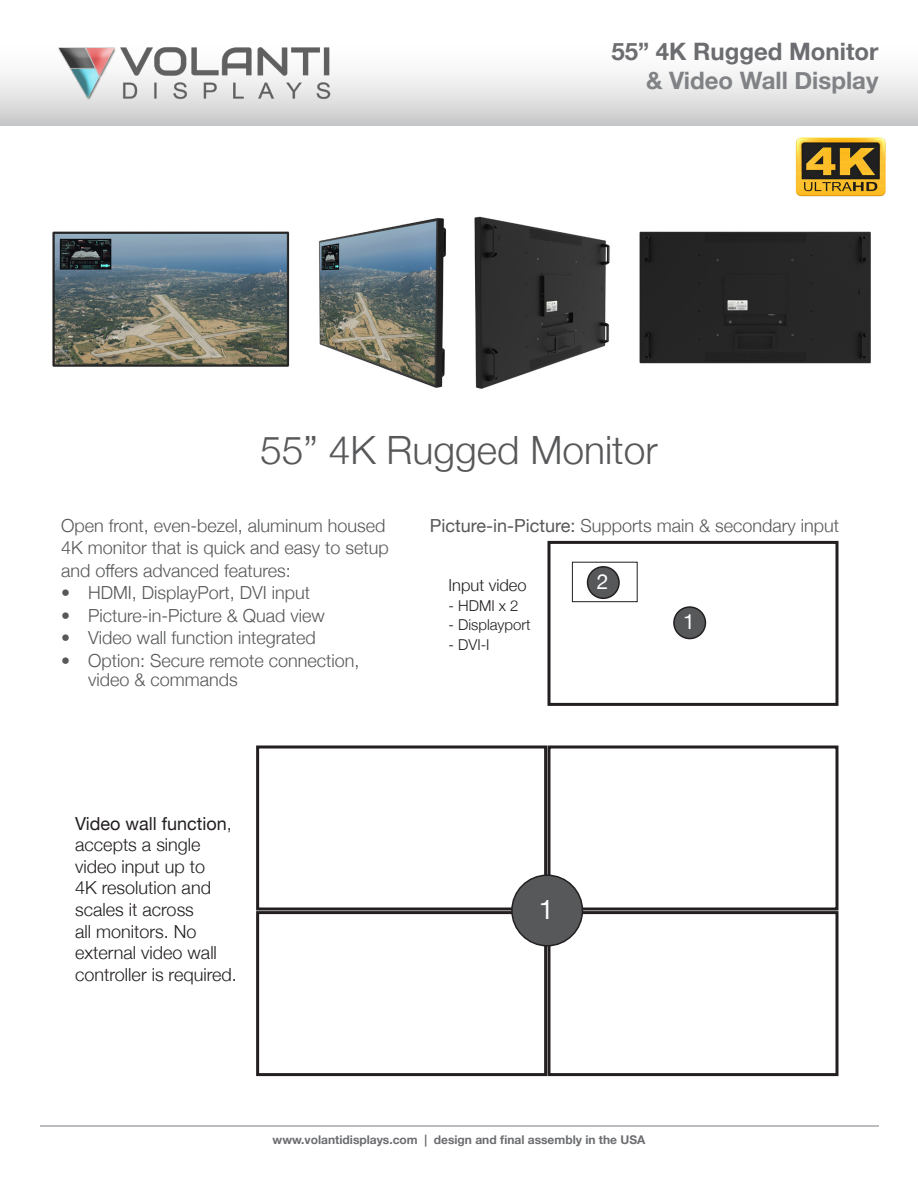
<style>
.page{position:relative;width:918px;height:1188px;background:#fff}
.page>*{position:absolute;margin:0;border:0;box-sizing:border-box;transform-origin:0 0}
.t1{font:300 39px "Helvetica Neue";color:#57585a}
.t2{font:27px "Helvetica Neue";color:#fff}
.t3{font:700 24px "Helvetica Neue";color:#6c6d70}
.t4{font:700 24px "Helvetica Neue";color:#808285}
.t5{font:21px "Helvetica Neue";color:#fff}
.t6{font:300 18px/22.5px "Helvetica Neue";color:#57585a}
.t7{font:300 18px/21.6px "Helvetica Neue";color:#231f20}
.t8{font:300 16.5px "Helvetica Neue";color:#231f20}
.t9{font:300 15px "Helvetica Neue";color:#231f20}
.t10{font:700 12px "Helvetica Neue";color:#6c6d70}
.s1{font-weight:400}
</style>
<div class="page">
<svg style="left:0;top:74px;width:918px;height:52px;background:#dcdddd"></svg>
<img style="left:43px;top:47px;width:321px;height:64px">
<hr style="left:40px;top:1125px;width:838px;height:1px;background:#bcbdc0">
<div style="left:548px;top:541px;width:290px;height:165px;border:3px solid #231f20"></div>
<div style="left:572px;top:562px;width:66px;height:40px;border:1px solid #231f20"></div>
<div style="left:674px;top:607px;width:31px;height:32px;background:#57585a;border-radius:50%"></div>
<div style="left:673px;top:606px;width:33px;height:33px;border:2px solid #231f20;border-radius:50%"></div>
<div style="left:588px;top:567px;width:31px;height:31px;background:#57585a;border-radius:50%"></div>
<div style="left:587px;top:566px;width:33px;height:33px;border:2px solid #231f20;border-radius:50%"></div>
<div style="left:548px;top:746px;width:290px;height:164px;border:3px solid #231f20"></div>
<div style="left:548px;top:911px;width:290px;height:165px;border:3px solid #231f20"></div>
<div style="left:256px;top:746px;width:291px;height:164px;border:3px solid #231f20"></div>
<div style="left:256px;top:911px;width:291px;height:165px;border:3px solid #231f20"></div>
<div style="left:512px;top:875px;width:70px;height:71px;background:#57585a;border-radius:50%"></div>
<div style="left:511px;top:874px;width:72px;height:72px;border:2px solid #231f20;border-radius:50%"></div>
<img style="left:52px;top:231px;width:238px;height:136px">
<div style="left:639px;top:231px;width:232px;height:133px;background:#262626"></div>
<img style="left:474px;top:216px;width:136px;height:173px">
<img style="left:318px;top:218px;width:129px;height:170px">
<img style="left:795px;top:137px;width:91px;height:60px">
<p class="t3" style="left:611px;top:33px;width:269px">55” 4K Rugged Monitor</p>
<p class="t4" style="left:646px;top:62px;width:234px">&amp; Video Wall Display</p>
<p class="t1" style="left:260px;top:419px;width:399px">55” 4K Rugged Monitor</p>
<p class="t6" style="left:61px;top:513px;width:329px">Open front, even-bezel, aluminum housed<br>4K monitor that is quick and easy to setup and offers advanced features:</p>
<p class="t6" style="left:61px;top:580px;width:251px">• HDMI, DisplayPort, DVI input</p>
<p class="t6" style="left:61px;top:603px;width:265px">• Picture-in-Picture &amp; Quad view</p>
<p class="t6" style="left:61px;top:625px;width:256px">• Video wall function integrated</p>
<p class="t6" style="left:88px;top:649px;width:273px;line-height:19.5px;text-indent:-27px">• Option: Secure remote connection, video &amp; commands</p>
<p class="t6" style="left:430px;top:513px;width:411px"><span class="s1">Picture-in-Picture:</span> Supports main &amp; secondary input</p>
<p class="t8" style="left:448px;top:572px;width:80px">Input video</p>
<p class="t5" style="left:597px;top:566px;width:13px">2</p>
<p class="t9" style="left:448px;top:593px;width:72px">- HDMI x 2</p>
<p class="t9" style="left:448px;top:613px;width:84px">- Displayport</p>
<p class="t9" style="left:448px;top:632px;width:43px">- DVI-I</p>
<p class="t5" style="left:683px;top:607px;width:13px">1</p>
<p class="t7" style="left:75px;top:811px;width:163px"><span class="s1">Video wall function</span>, accepts a single video input up to<br>4K resolution and scales it across<br>all monitors. No external video wall controller is required.</p>
<p class="t2" style="left:539px;top:890px;width:17px">1</p>
<p class="t10" style="left:273px;top:1130px;width:374px">www.volantidisplays.com | design and final assembly in the USA</p>
</div>
